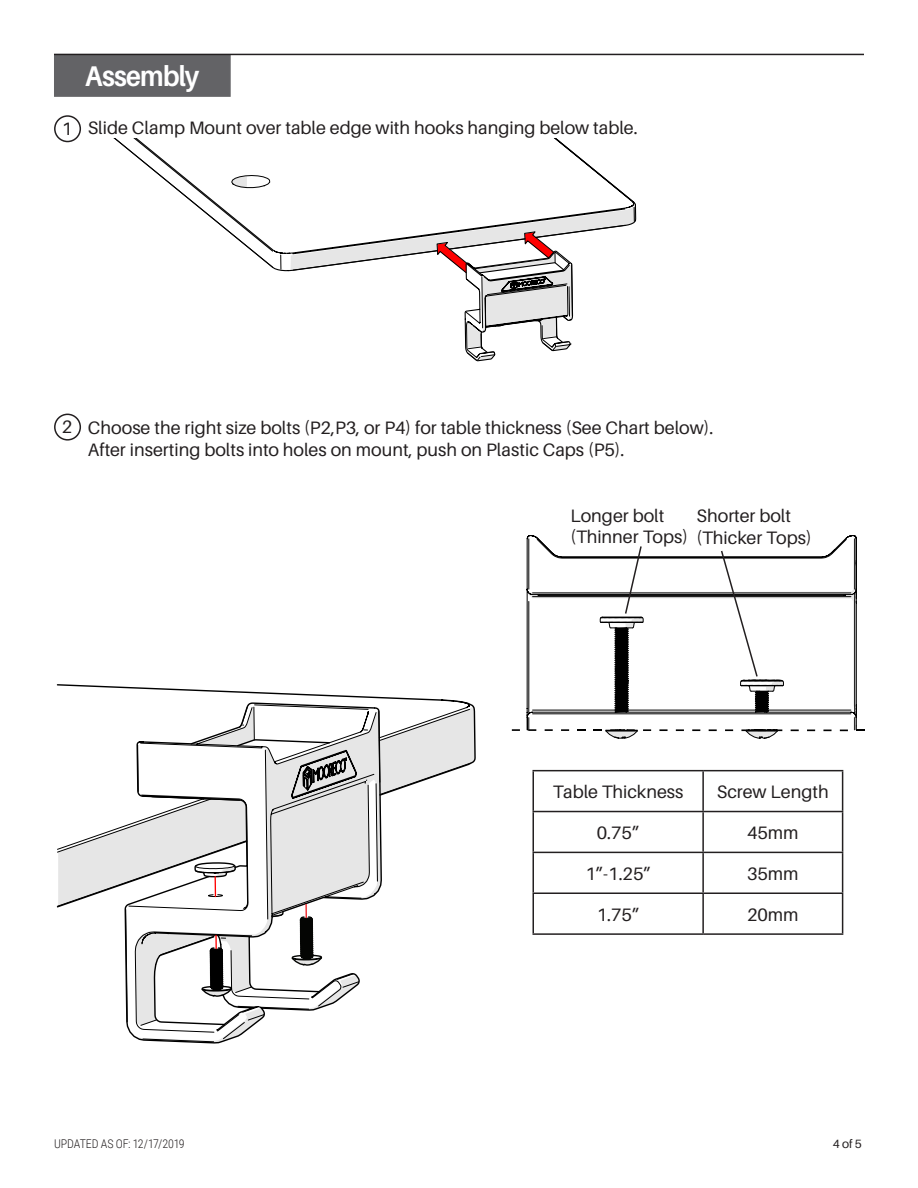
<style>
.page{position:relative;width:918px;height:1188px;background:#fff}
.page>*{position:absolute;margin:0;border:0;box-sizing:border-box;transform-origin:0 0}
.Section_Title_Headin{font:700 28.5px "Aileron";letter-spacing:-.025em;color:#fff;scale:.9 1}
.t1{font:18px "Aileron";color:#231f20}
.Version{font:300 12px "Roboto Condensed";letter-spacing:-.005em;color:#231f20}
.parts_needed_center{font:12px "Aileron";color:#231f20}
</style>
<div class="page">
<div style="left:54px;top:54px;width:177px;height:43px;background:#636366;border:2px solid #636366"></div>
<hr style="left:54px;top:54px;width:810px;height:1px;background:#231f20">
<div style="left:54px;top:115px;width:27px;height:27px;border:2px solid #231f20;border-radius:50%"></div>
<div style="left:54px;top:414px;width:27px;height:27px;border:2px solid #231f20;border-radius:50%"></div>
<svg style="left:464px;top:138px;width:110px;height:224px"></svg>
<svg style="left:114px;top:139px;width:523px;height:133px"></svg>
<svg style="left:124px;top:909px;width:236px;height:135px"></svg>
<svg style="left:56px;top:684px;width:420px;height:225px"></svg>
<svg style="left:194px;top:862px;width:43px;height:35px"></svg>
<svg style="left:202px;top:935px;width:30px;height:62px"></svg>
<svg style="left:526px;top:536px;width:331px;height:191px"></svg>
<svg style="left:512px;top:729px;width:8px;height:2px"></svg>
<svg style="left:528px;top:545px;width:320px;height:194px"></svg>
<hr style="left:532px;top:770px;width:171px;height:1px;background:#231f20">
<hr style="left:532px;top:771px;width:2px;height:40px;background:#231f20">
<hr style="left:703px;top:770px;width:140px;height:1px;background:#231f20">
<hr style="left:702px;top:771px;width:2px;height:40px;background:#231f20">
<hr style="left:842px;top:771px;width:1px;height:40px;background:#231f20">
<hr style="left:532px;top:811px;width:171px;height:1px;background:#231f20">
<hr style="left:532px;top:812px;width:2px;height:40px;background:#231f20">
<hr style="left:703px;top:811px;width:140px;height:1px;background:#231f20">
<hr style="left:702px;top:812px;width:2px;height:40px;background:#231f20">
<hr style="left:842px;top:812px;width:1px;height:40px;background:#231f20">
<hr style="left:532px;top:852px;width:171px;height:1px;background:#231f20">
<hr style="left:532px;top:853px;width:2px;height:39px;background:#231f20">
<hr style="left:703px;top:852px;width:140px;height:1px;background:#231f20">
<hr style="left:702px;top:853px;width:2px;height:39px;background:#231f20">
<hr style="left:842px;top:853px;width:1px;height:39px;background:#231f20">
<hr style="left:532px;top:892px;width:171px;height:2px;background:#231f20">
<hr style="left:532px;top:894px;width:2px;height:39px;background:#231f20">
<hr style="left:703px;top:892px;width:140px;height:2px;background:#231f20">
<hr style="left:702px;top:894px;width:2px;height:39px;background:#231f20">
<hr style="left:842px;top:894px;width:1px;height:39px;background:#231f20">
<hr style="left:532px;top:933px;width:171px;height:2px;background:#231f20">
<hr style="left:703px;top:933px;width:140px;height:2px;background:#231f20">
<svg style="left:292px;top:905px;width:30px;height:61px"></svg>
<p class="t1" style="left:62px;top:119px;width:12px">1</p>
<p class="Section_Title_Headin" style="left:85px;top:61px;width:128px">Assembly</p>
<p class="t1" style="left:88px;top:118px;width:552px">Slide Clamp Mount over table edge with hooks hanging below table.</p>
<p class="t1" style="left:62px;top:417px;width:12px">2</p>
<p class="t1" style="left:88px;top:418px;width:627px">Choose the right size bolts (P2,P3, or P4) for table thickness (See Chart below).</p>
<p class="t1" style="left:88px;top:440px;width:538px">After inserting bolts into holes on mount, push on Plastic Caps (P5).</p>
<p class="t1" style="left:570px;top:506px;width:95px">Longer bolt</p>
<p class="t1" style="left:570px;top:527px;width:119px">(Thinner Tops)</p>
<p class="t1" style="left:697px;top:506px;width:96px">Shorter bolt</p>
<p class="t1" style="left:697px;top:528px;width:117px">(Thicker Tops)</p>
<p class="t1" style="left:553px;top:782px;width:132px">Table Thickness</p>
<p class="t1" style="left:717px;top:782px;width:113px">Screw Length</p>
<p class="t1" style="left:597px;top:823px;width:44px">0.75”</p>
<p class="t1" style="left:747px;top:823px;width:53px">45mm</p>
<p class="t1" style="left:585px;top:864px;width:67px">1”-1.25”</p>
<p class="t1" style="left:747px;top:864px;width:53px">35mm</p>
<p class="t1" style="left:597px;top:904px;width:44px">1.75”</p>
<p class="t1" style="left:747px;top:904px;width:53px">20mm</p>
<p class="Version" style="left:54px;top:1135px;width:132px">UPDATED AS OF: 12/17/2019</p>
<p class="parts_needed_center" style="left:833px;top:1137px;width:31px">4 of 5</p>
</div>
